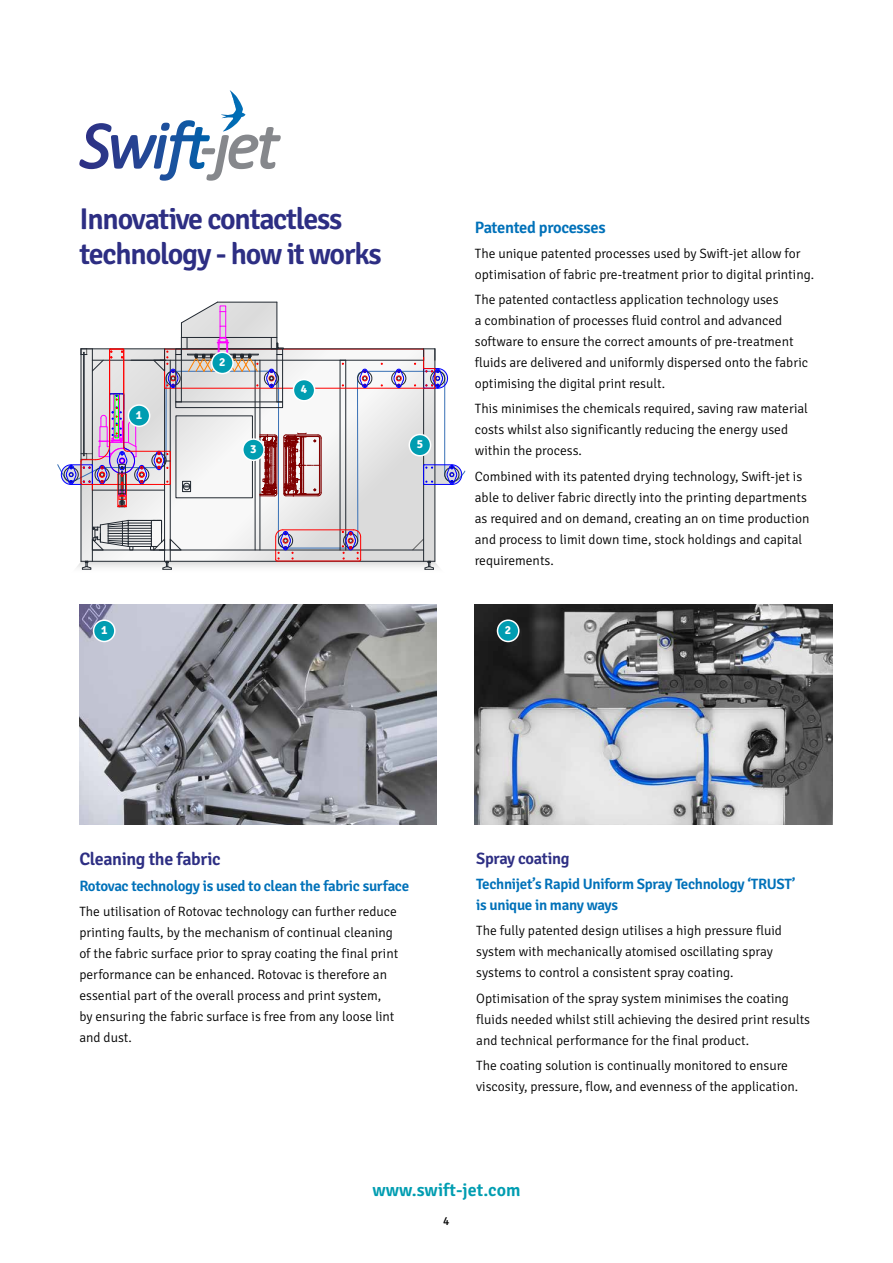
<style>
.page{position:relative;width:893px;height:1263px;background:#fff}
.page>*{position:absolute;margin:0;border:0;box-sizing:border-box;transform-origin:0 0}
.t1{font:600 30px/34.5px "Signika";letter-spacing:-.04em;color:#2d2e83}
.t2{font:600 18px "Signika";color:#009db1}
.t3{font:600 18px "Signika";letter-spacing:-.02em;color:#2d2e83}
.t4{font:600 16.5px "Signika";letter-spacing:-.02em;color:#0071b9}
.t5{font:600 16.5px "Signika";letter-spacing:-.02em;color:#2d2e83}
.t6{font:600 15px/21px "Signika";letter-spacing:-.02em;color:#0071b9}
.t7{font:300 13.5px/21px "Signika";color:#000}
.t8{font:700 12px "Signika";color:#fff}
.t9{font:12px "Signika";color:#000}
</style>
<div class="page">
<svg style="left:57px;top:301px;width:409px;height:219px"></svg>
<hr style="left:83px;top:352px;width:1px;height:104px;background:#212830">
<hr style="left:84px;top:352px;width:1px;height:104px;background:#212830">
<hr style="left:321px;top:438px;width:1px;height:55px;background:#7f0000">
<svg style="left:284px;top:433px;width:37px;height:63px"></svg>
<hr style="left:92px;top:360px;width:1px;height:201px;background:#212830">
<hr style="left:423px;top:360px;width:1px;height:201px;background:#212830">
<hr style="left:81px;top:349px;width:1px;height:212px;background:#212830">
<hr style="left:81px;top:349px;width:354px;height:1px;background:#212830">
<hr style="left:435px;top:349px;width:1px;height:212px;background:#212830">
<hr style="left:92px;top:360px;width:332px;height:1px;background:#212830">
<hr style="left:164px;top:360px;width:1px;height:190px;background:#212830">
<hr style="left:170px;top:360px;width:1px;height:201px;background:#212830">
<svg style="left:81px;top:349px;width:22px;height:22px"></svg>
<hr style="left:255px;top:360px;width:1px;height:190px;background:#212830">
<hr style="left:260px;top:360px;width:1px;height:190px;background:#212830">
<hr style="left:340px;top:360px;width:1px;height:190px;background:#212830">
<hr style="left:345px;top:360px;width:1px;height:190px;background:#212830">
<hr style="left:165px;top:388px;width:269px;height:1px;background:#f00">
<svg style="left:340px;top:360px;width:6px;height:4px"></svg>
<svg style="left:423px;top:464px;width:39px;height:21px"></svg>
<svg style="left:358px;top:369px;width:14px;height:19px"></svg>
<svg style="left:392px;top:369px;width:14px;height:19px"></svg>
<hr style="left:109px;top:350px;width:1px;height:95px;background:#f00">
<hr style="left:123px;top:350px;width:1px;height:98px;background:#f00">
<hr style="left:170px;top:452px;width:1px;height:32px;background:#f00">
<svg style="left:110px;top:349px;width:14px;height:9px"></svg>
<img style="left:61px;top:394px;width:109px;height:113px">
<svg style="left:423px;top:349px;width:25px;height:40px"></svg>
<svg style="left:264px;top:369px;width:15px;height:19px"></svg>
<hr style="left:181px;top:354px;width:1px;height:48px;background:#212830">
<hr style="left:277px;top:354px;width:1px;height:48px;background:#212830">
<hr style="left:282px;top:354px;width:1px;height:48px;background:#212830">
<div style="left:176px;top:402px;width:107px;height:6px;border:1px solid #212830"></div>
<div style="left:271px;top:337px;width:6px;height:12px;border:1px solid #212830"></div>
<hr style="left:187px;top:337px;width:84px;height:1px;background:#212830">
<svg style="left:271px;top:343px;width:13px;height:12px"></svg>
<hr style="left:277px;top:302px;width:1px;height:35px;background:#212830">
<hr style="left:217px;top:302px;width:60px;height:1px;background:#212830">
<hr style="left:277px;top:437px;width:1px;height:57px;background:#7f0000">
<svg style="left:260px;top:435px;width:17px;height:61px"></svg>
<div style="left:183px;top:481px;width:8px;height:11px;border:1px solid #212830"></div>
<svg style="left:183px;top:483px;width:7px;height:7px"></svg>
<svg style="left:77px;top:520px;width:362px;height:50px"></svg>
<svg style="left:153px;top:302px;width:105px;height:86px"></svg>
<svg style="left:160px;top:90px;width:121px;height:91px"></svg>
<img style="left:79px;top:605px;width:358px;height:219px">
<img style="left:475px;top:605px;width:357px;height:219px">
<div style="left:128px;top:405px;width:22px;height:21px;background:#009db1;border-radius:50%"></div>
<div style="left:128px;top:404px;width:22px;height:23px;border:2px solid #fff;border-radius:50%"></div>
<div style="left:212px;top:352px;width:21px;height:22px;background:#009db1;border-radius:50%"></div>
<div style="left:211px;top:352px;width:23px;height:22px;border:2px solid #fff;border-radius:50%"></div>
<div style="left:243px;top:439px;width:21px;height:21px;background:#009db1;border-radius:50%"></div>
<div style="left:242px;top:438px;width:23px;height:23px;border:2px solid #fff;border-radius:50%"></div>
<div style="left:293px;top:379px;width:22px;height:22px;background:#009db1;border-radius:50%"></div>
<div style="left:293px;top:379px;width:22px;height:22px;border:2px solid #fff;border-radius:50%"></div>
<div style="left:409px;top:434px;width:22px;height:22px;background:#009db1;border-radius:50%"></div>
<div style="left:409px;top:434px;width:22px;height:22px;border:2px solid #fff;border-radius:50%"></div>
<div style="left:94px;top:620px;width:21px;height:21px;background:#009db1;border-radius:50%"></div>
<div style="left:93px;top:619px;width:23px;height:23px;border:2px solid #fff;border-radius:50%"></div>
<div style="left:497px;top:620px;width:22px;height:21px;background:#009db1;border-radius:50%"></div>
<div style="left:497px;top:619px;width:22px;height:23px;border:2px solid #fff;border-radius:50%"></div>
<h1 class="t1" style="left:79px;top:202px;width:304px">Innovative contactless technology - how it works</h1>
<p class="t8" style="left:136px;top:408px;width:8px">1</p>
<p class="t8" style="left:219px;top:355px;width:8px">2</p>
<p class="t8" style="left:250px;top:442px;width:8px">3</p>
<p class="t8" style="left:301px;top:382px;width:8px">4</p>
<p class="t8" style="left:417px;top:437px;width:8px">5</p>
<p class="t4" style="left:475px;top:217px;width:132px">Patented processes</p>
<p class="t7" style="left:475px;top:243px;width:341px">The unique patented processes used by Swift-jet allow for optimisation of fabric pre-treatment prior to digital printing.</p>
<p class="t7" style="left:475px;top:289px;width:335px">The patented contactless application technology uses<br>a combination of processes fluid control and advanced software to ensure the correct amounts of pre-treatment fluids are delivered and uniformly dispersed onto the fabric optimising the digital print result.</p>
<p class="t7" style="left:475px;top:399px;width:335px">This minimises the chemicals required, saving raw material costs whilst also significantly reducing the energy used within the process.</p>
<p class="t7" style="left:475px;top:466px;width:336px">Combined with its patented drying technology, Swift-jet is able to deliver fabric directly into the printing departments as required and on demand, creating an on time production and process to limit down time, stock holdings and capital requirements.</p>
<p class="t8" style="left:101px;top:623px;width:8px">1</p>
<p class="t8" style="left:505px;top:623px;width:8px">2</p>
<h2 class="t3" style="left:79px;top:849px;width:143px">Cleaning the fabric</h2>
<p class="t6" style="left:79px;top:875px;width:331px">Rotovac technology is used to clean the fabric surface</p>
<p class="t7" style="left:79px;top:901px;width:320px">The utilisation of Rotovac technology can further reduce printing faults, by the mechanism of continual cleaning of the fabric surface prior to spray coating the final print performance can be enhanced. Rotovac is therefore an essential part of the overall process and print system,<br>by ensuring the fabric surface is free from any loose lint and dust.</p>
<p class="t5" style="left:476px;top:849px;width:95px">Spray coating</p>
<p class="t6" style="left:476px;top:874px;width:321px">Technijet’s Rapid Uniform Spray Technology ‘TRUST’ is unique in many ways</p>
<p class="t7" style="left:476px;top:920px;width:307px">The fully patented design utilises a high pressure fluid system with mechanically atomised oscillating spray systems to control a consistent spray coating.</p>
<p class="t7" style="left:476px;top:988px;width:335px">Optimisation of the spray system minimises the coating fluids needed whilst still achieving the desired print results and technical performance for the final product.</p>
<p class="t7" style="left:476px;top:1055px;width:323px">The coating solution is continually monitored to ensure viscosity, pressure, flow, and evenness of the application.</p>
<h2 class="t2" style="left:372px;top:1179px;width:150px">www.swift-jet.com</h2>
<p class="t9" style="left:443px;top:1214px;width:8px">4</p>
</div>
